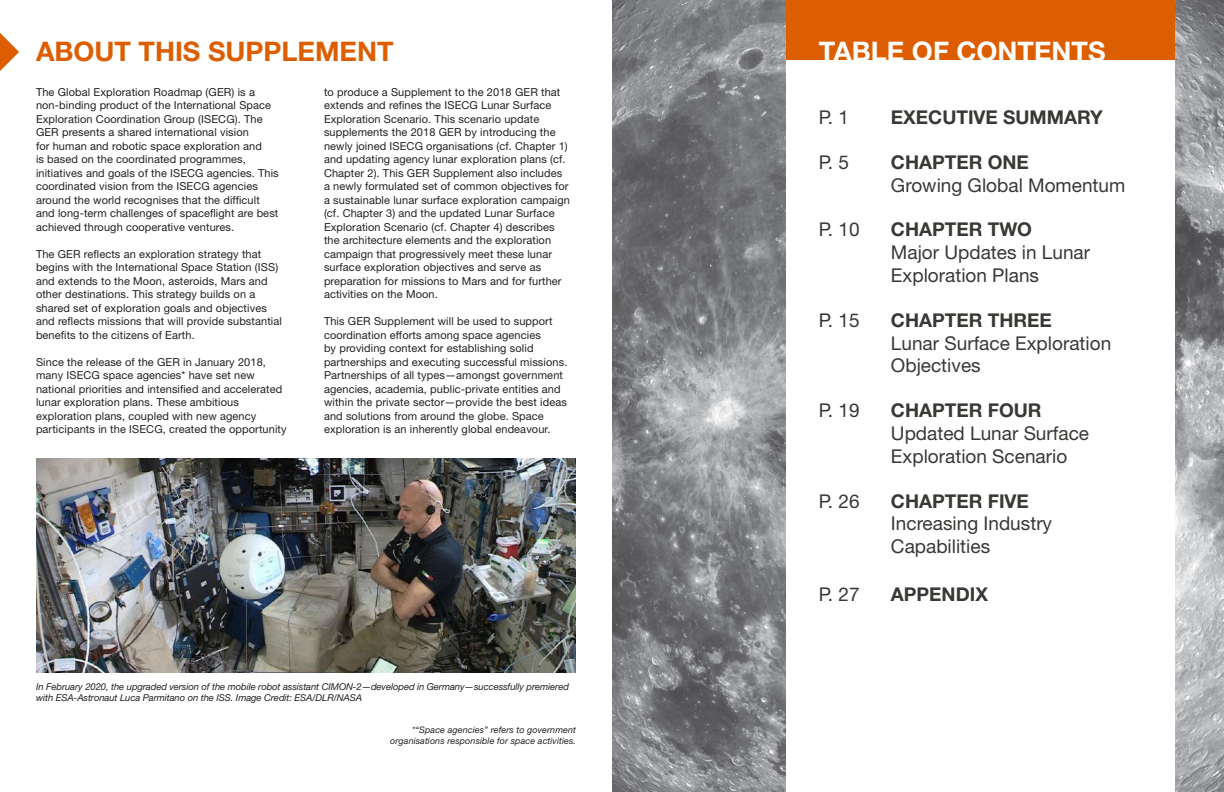
<style>
.page{position:relative;width:1224px;height:792px;background:#fff}
.page>*{position:absolute;margin:0;border:0;box-sizing:border-box;transform-origin:0 0}
.t1{font:700 27px "Helvetica Neue LT Std";color:#dc5e00}
.t2{font:700 27px "Helvetica Neue LT Std";color:#fff}
.t3{font:19px/22.8px "Helvetica Neue LT Std";color:#383935}
.t4{font:700 19px "Helvetica Neue LT Std";color:#383935}
.t5{font:11px/13.5px "Helvetica Neue LT Std";letter-spacing:.01em;color:#231f20}
.t6{font:italic 9.5px/11.4px "Helvetica Neue LT Std";letter-spacing:-.01em;color:#231f20}
.t7{font:italic 9px/10.8px "Helvetica Neue LT Std";letter-spacing:.01em;color:#231f20;text-align:right}
</style>
<div class="page">
<img style="left:612px;top:0;width:612px;height:792px">
<div style="left:786px;top:0;width:388px;height:60px;background:#dc5e00"></div>
<div style="left:786px;top:60px;width:388px;height:732px;background:#fff"></div>
<img style="left:36px;top:458px;width:540px;height:214px">
<svg style="left:0;top:33px;width:19px;height:38px"></svg>
<h1 class="t1" style="left:36px;top:34px;width:359px">ABOUT THIS SUPPLEMENT</h1>
<p class="t5" style="left:36px;top:85px;width:244px">The Global Exploration Roadmap (GER) is a non-binding product of the International Space Exploration Coordination Group (ISECG). The GER presents a shared international vision<br>for human and robotic space exploration and<br>is based on the coordinated programmes, initiatives and goals of the ISECG agencies. This coordinated vision from the ISECG agencies around the world recognises that the difficult and long-term challenges of spaceflight are best achieved through cooperative ventures.</p>
<p class="t5" style="left:36px;top:247px;width:248px">The GER reflects an exploration strategy that begins with the International Space Station (ISS) and extends to the Moon, asteroids, Mars and other destinations. This strategy builds on a shared set of exploration goals and objectives and reflects missions that will provide substantial benefits to the citizens of Earth.</p>
<p class="t5" style="left:36px;top:355px;width:252px">Since the release of the GER in January 2018, many ISECG space agencies* have set new national priorities and intensified and accelerated lunar exploration plans. These ambitious exploration plans, coupled with new agency participants in the ISECG, created the opportunity</p>
<p class="t5" style="left:324px;top:85px;width:247px">to produce a Supplement to the 2018 GER that extends and refines the ISECG Lunar Surface Exploration Scenario. This scenario update supplements the 2018 GER by introducing the newly joined ISECG organisations (cf. Chapter 1) and updating agency lunar exploration plans (cf.<br>Chapter 2). This GER Supplement also includes a newly formulated set of common objectives for a sustainable lunar surface exploration campaign (cf. Chapter 3) and the updated Lunar Surface Exploration Scenario (cf. Chapter 4) describes the architecture elements and the exploration campaign that progressively meet these lunar surface exploration objectives and serve as preparation for missions to Mars and for further activities on the Moon.</p>
<p class="t5" style="left:324px;top:314px;width:245px">This GER Supplement will be used to support coordination efforts among space agencies<br>by providing context for establishing solid partnerships and executing successful missions.<br>Partnerships of all types—amongst government agencies, academia, public-private entities and within the private sector—provide the best ideas and solutions from around the globe. Space exploration is an inherently global endeavour.</p>
<p class="t6" style="left:36px;top:681px;width:535px">In February 2020, the upgraded version of the mobile robot assistant CIMON-2—developed in Germany—successfully premiered with ESA-Astronaut Luca Parmitano on the ISS. Image Credit: ESA/DLR/NASA</p>
<p class="t7" style="left:390px;top:725px;width:187px">*“Space agencies” refers to government organisations responsible for space activities.</p>
<h1 class="t2" style="left:819px;top:35px;width:288px">TABLE OF CONTENTS</h1>
<h2 class="t3" style="left:819px;top:106px;width:32px">P. 1</h2>
<h2 class="t4" style="left:891px;top:105px;width:213px">EXECUTIVE SUMMARY</h2>
<h2 class="t3" style="left:819px;top:150px;width:32px">P. 5</h2>
<h2 class="t4" style="left:891px;top:150px;width:139px">CHAPTER ONE</h2>
<h2 class="t3" style="left:891px;top:173px;width:236px">Growing Global Momentum</h2>
<h2 class="t3" style="left:819px;top:218px;width:42px">P. 10</h2>
<h2 class="t4" style="left:891px;top:218px;width:143px">CHAPTER TWO</h2>
<h2 class="t3" style="left:891px;top:241px;width:201px">Major Updates in Lunar<br>Exploration Plans</h2>
<h2 class="t3" style="left:819px;top:308px;width:42px">P. 15</h2>
<h2 class="t4" style="left:891px;top:308px;width:162px">CHAPTER THREE</h2>
<h2 class="t3" style="left:891px;top:331px;width:222px">Lunar Surface Exploration<br>Objectives</h2>
<h2 class="t3" style="left:819px;top:399px;width:42px">P. 19</h2>
<h2 class="t4" style="left:891px;top:399px;width:152px">CHAPTER FOUR</h2>
<h2 class="t3" style="left:891px;top:422px;width:200px">Updated Lunar Surface<br>Exploration Scenario</h2>
<h2 class="t3" style="left:819px;top:489px;width:42px">P. 26</h2>
<h2 class="t4" style="left:891px;top:489px;width:139px">CHAPTER FIVE</h2>
<h2 class="t3" style="left:891px;top:512px;width:163px">Increasing Industry<br>Capabilities</h2>
<h2 class="t3" style="left:819px;top:583px;width:42px">P. 27</h2>
<h2 class="t4" style="left:891px;top:582px;width:99px">APPENDIX</h2>
</div>
